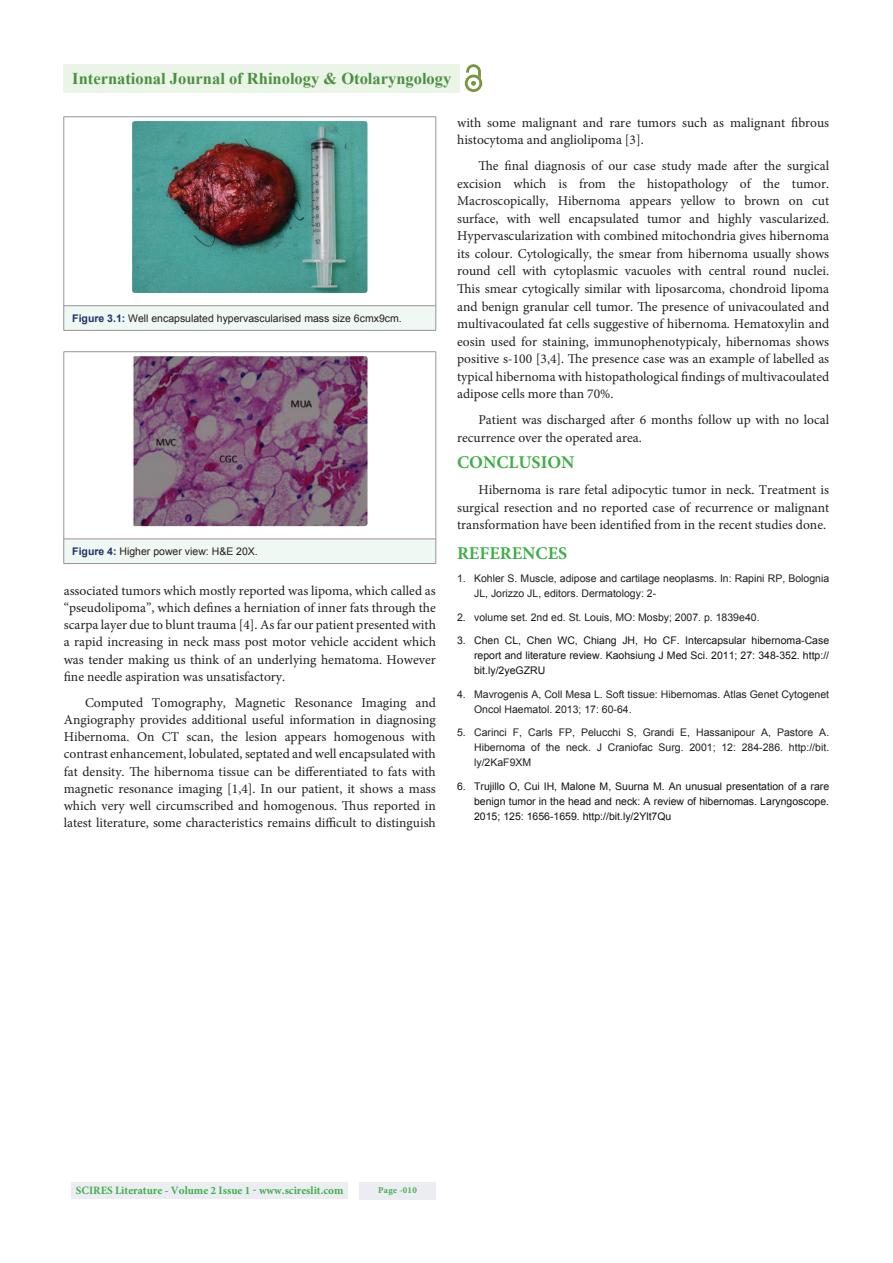
<style>
.page{position:relative;width:893px;height:1263px;background:#fff}
.page>*{position:absolute;margin:0;border:0;box-sizing:border-box;transform-origin:0 0}
.t1{font:700 18px "Minion Pro";color:#40ae49}
.t2{font:700 16.5px "Times New Roman";color:#4b9041}
.t3{font:13.5px/17.5px "Minion Pro";color:#231f20;text-align:justify}
.t4{font:700 11.25px "Minion Pro";color:#40ae49}
.t5{font:10.5px/15px "Arial";color:#231f20}
.t6{font:10.5px/15px "Arial";color:#121211;text-align:justify}
.t7{font:700 9px "Minion Pro";letter-spacing:.03em;color:#40ae49}
.s1{font-weight:700;color:#1f326b}
</style>
<div class="page">
<div style="left:72px;top:1182px;width:276px;height:17px;background:#ecedf2"></div>
<div style="left:359px;top:1182px;width:77px;height:17px;background:#ecedf2"></div>
<div style="left:64px;top:64px;width:396px;height:28px;background:#eaf4e7"></div>
<img style="left:466px;top:64px;width:15px;height:11px">
<img style="left:465px;top:75px;width:17px;height:17px">
<svg style="left:471px;top:81px;width:5px;height:5px"></svg>
<div style="left:64px;top:306px;width:372px;height:24px;background:#f0f8f3"></div>
<hr style="left:64px;top:117px;width:372px;height:1px;background:#939598">
<hr style="left:64px;top:117px;width:1px;height:189px;background:#939598">
<hr style="left:435px;top:117px;width:1px;height:189px;background:#939598">
<hr style="left:64px;top:305px;width:372px;height:1px;background:#939598">
<svg style="left:64px;top:306px;width:1px;height:24px"></svg>
<svg style="left:435px;top:306px;width:1px;height:24px"></svg>
<hr style="left:64px;top:330px;width:372px;height:1px;background:#939598">
<img style="left:132px;top:121px;width:235px;height:172px;border-radius:3px">
<div style="left:64px;top:539px;width:372px;height:25px;background:#f0f8f3"></div>
<hr style="left:64px;top:351px;width:372px;height:1px;background:#939598">
<hr style="left:64px;top:352px;width:1px;height:187px;background:#939598">
<hr style="left:435px;top:352px;width:1px;height:187px;background:#939598">
<hr style="left:64px;top:539px;width:372px;height:1px;background:#939598">
<svg style="left:64px;top:539px;width:1px;height:24px"></svg>
<svg style="left:435px;top:539px;width:1px;height:24px"></svg>
<hr style="left:64px;top:563px;width:372px;height:1px;background:#939598">
<img style="left:132px;top:356px;width:235px;height:170px;border-radius:3px">
<p class="t2" style="left:72px;top:69px;width:381px">International Journal of Rhinology &amp; Otolaryngology</p>
<p class="t5" style="left:72px;top:311px;width:331px"><span class="s1">Figure 3.1:</span> Well encapsulated hypervascularised mass size 6cmx9cm.</p>
<p class="t5" style="left:72px;top:544px;width:187px"><span class="s1">Figure 4:</span> Higher power view: H&amp;E 20X.</p>
<p class="t3" style="left:64px;top:583px;width:374px">associated tumors which mostly reported was lipoma, which called as “pseudolipoma”, which defines a herniation of inner fats through the scarpa layer due to blunt trauma [4]. As far our patient presented with a rapid increasing in neck mass post motor vehicle accident which was tender making us think of an underlying hematoma. However fine needle aspiration was unsatisfactory.</p>
<p class="t3" style="left:64px;top:695px;width:374px;text-indent:21px">Computed Tomography, Magnetic Resonance Imaging and Angiography provides additional useful information in diagnosing Hibernoma. On CT scan, the lesion appears homogenous with contrast enhancement, lobulated, septated and well encapsulated with fat density. The hibernoma tissue can be differentiated to fats with magnetic resonance imaging [1,4]. In our patient, it shows a mass which very well circumscribed and homogenous. Thus reported in latest literature, some characteristics remains difficult to distinguish</p>
<p class="t3" style="left:457px;top:115px;width:374px">with some malignant and rare tumors such as malignant fibrous histocytoma and angliolipoma [3].</p>
<p class="t3" style="left:457px;top:158px;width:374px;text-indent:21px">The final diagnosis of our case study made after the surgical excision which is from the histopathology of the tumor.<br>Macroscopically, Hibernoma appears yellow to brown on cut surface, with well encapsulated tumor and highly vascularized.<br>Hypervascularization with combined mitochondria gives hibernoma its colour. Cytologically, the smear from hibernoma usually shows round cell with cytoplasmic vacuoles with central round nuclei.<br>This smear cytogically similar with liposarcoma, chondroid lipoma and benign granular cell tumor. The presence of univacoulated and multivacoulated fat cells suggestive of hibernoma. Hematoxylin and eosin used for staining, immunophenotypicaly, hibernomas shows positive s-100 [3,4]. The presence case was an example of labelled as typical hibernoma with histopathological findings of multivacoulated adipose cells more than 70%.</p>
<p class="t3" style="left:457px;top:412px;width:374px;text-indent:21px">Patient was discharged after 6 months follow up with no local recurrence over the operated area.</p>
<h1 class="t1" style="left:457px;top:455px;width:119px">CONCLUSION</h1>
<p class="t3" style="left:457px;top:482px;width:374px;text-indent:21px">Hibernoma is rare fetal adipocytic tumor in neck. Treatment is surgical resection and no reported case of recurrence or malignant transformation have been identified from in the recent studies done.</p>
<h1 class="t1" style="left:457px;top:546px;width:112px">REFERENCES</h1>
<p class="t5" style="left:474px;top:571px;width:357px;text-indent:-17px">1. Kohler S. Muscle, adipose and cartilage neoplasms. In: Rapini RP, Bolognia<br>JL, Jorizzo JL, editors. Dermatology: 2-</p>
<p class="t5" style="left:457px;top:610px;width:304px">2. volume set. 2nd ed. St. Louis, MO: Mosby; 2007. p. 1839e40.</p>
<p class="t6" style="left:474px;top:633px;width:357px;text-indent:-17px">3. Chen CL, Chen WC, Chiang JH, Ho CF. Intercapsular hibernoma-Case report and literature review. Kaohsiung J Med Sci. 2011; 27: 348-352. http:// bit.ly/2yeGZRU</p>
<p class="t5" style="left:474px;top:687px;width:357px;text-indent:-17px">4. Mavrogenis A, Coll Mesa L. Soft tissue: Hibernomas. Atlas Genet Cytogenet<br>Oncol Haematol. 2013; 17: 60-64.</p>
<p class="t5" style="left:474px;top:725px;width:357px;text-align:justify;text-indent:-17px">5. Carinci F, Carls FP, Pelucchi S, Grandi E, Hassanipour A, Pastore A.<br>Hibernoma of the neck. J Craniofac Surg. 2001; 12: 284-286. http://bit. ly/2KaF9XM</p>
<p class="t6" style="left:474px;top:779px;width:357px;text-indent:-17px">6. Trujillo O, Cui IH, Malone M, Suurna M. An unusual presentation of a rare benign tumor in the head and neck: A review of hibernomas. Laryngoscope.<br>2015; 125: 1656-1659. http://bit.ly/2Ylt7Qu</p>
<p class="t4" style="left:76px;top:1186px;width:269px">SCIRES Literature - Volume 2 Issue 1 - www.scireslit.com</p>
<p class="t7" style="left:378px;top:1186px;width:40px">Page -010</p>
</div>
